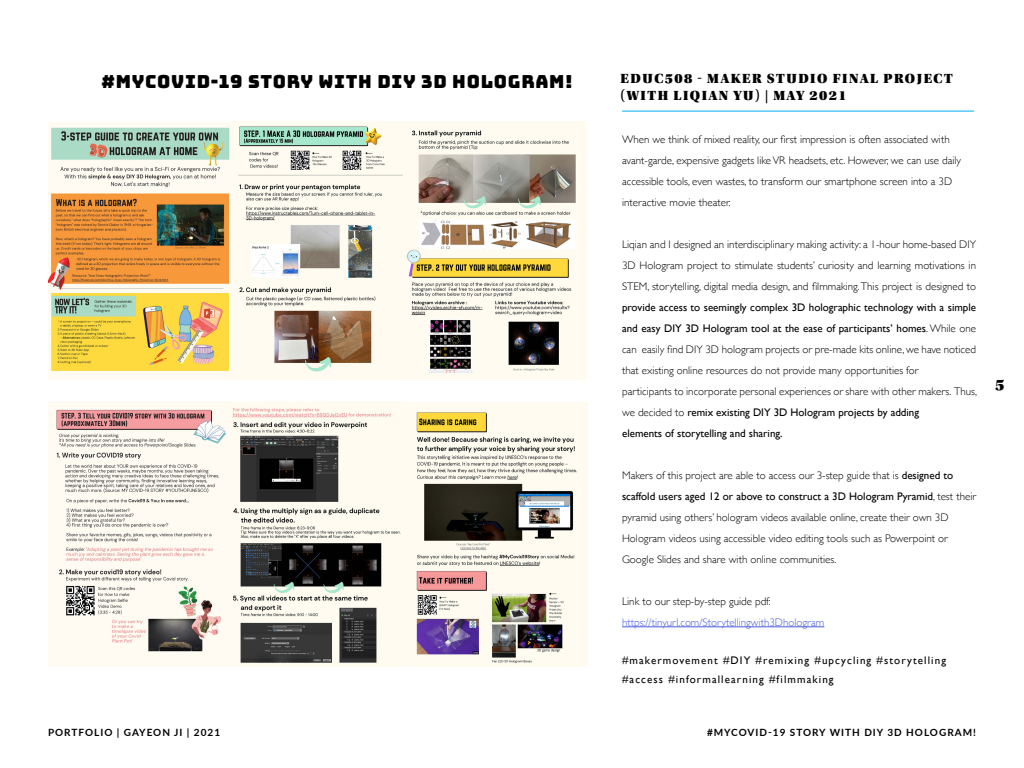
<style>
.page{position:relative;width:1024px;height:768px;background:#fff}
.page>*{position:absolute;margin:0;border:0;box-sizing:border-box;transform-origin:0 0}
.t1{font:18px "Bungee";letter-spacing:.04em;color:#000}
.t2{font:16px "Utopia Std Black Headline";color:#000}
.t3{font:14px/17px "Utopia Std Black Headline";letter-spacing:.11em;color:#000}
.t4{font:300 11px/21px "Gill Sans";color:#000}
.t5{font:11px/19px "Gill Sans";letter-spacing:.1em;color:#000}
.t6{font:300 11px "Gill Sans";color:#485cdb}
.t7{font:700 10px "Lato";letter-spacing:.1em;color:#000}
.s1{font-weight:400}
</style>
<div class="page">
<hr style="left:622px;top:111px;width:352px;height:1px;background:#00acf3">
<img style="left:48px;top:123px;width:183px;height:256px">
<img style="left:232px;top:121px;width:171px;height:258px">
<img style="left:403px;top:121px;width:183px;height:258px">
<img style="left:48px;top:401px;width:358px;height:266px">
<img style="left:406px;top:403px;width:181px;height:263px">
<hr style="left:622px;top:627px;width:202px;height:1px;background:#485cdb">
<h1 class="t1" style="left:102px;top:72px;width:473px">#MYCOVID-19 STORY WITH DIY 3D HOLOGRAM!</h1>
<p class="t3" style="left:621px;top:70px;width:334px">EDUC508 - MAKER STUDIO FINAL PROJECT (WITH LIQIAN YU) | MAY 2021</p>
<p class="t4" style="left:622px;top:128px;width:341px">When we think of mixed reality, our first impression is often associated with avant-garde, expensive gadgets like VR headsets, etc. However, we can use daily accessible tools, even wastes, to transform our smartphone screen into a 3D interactive movie theater.</p>
<p class="t4" style="left:622px;top:233px;width:356px;text-align:justify">Liqian and I designed an interdisciplinary making activity: a 1-hour home-based DIY 3D Hologram project to stimulate students’ curiosity and learning motivations in STEM, storytelling, digital media design, and filmmaking. This project is designed to</p>
<p class="t4" style="left:622px;top:296px;width:356px"><span class="s1">provide access to seemingly complex 3D holographic technology with a simple and easy DIY 3D Hologram tool at the ease of participants’ homes</span>. While one can easily find DIY 3D hologram projects or pre-made kits online, we have noticed that existing online resources do not provide many opportunities for<br>participants to incorporate personal experiences or share with other makers. Thus, we decided to <span class="s1">remix existing DIY 3D Hologram projects by adding<br>elements of storytelling and sharing.</span></p>
<p class="t4" style="left:622px;top:464px;width:356px">Makers of this project are able to access our 3-step guide that is <span class="s1">designed to scaffold users aged 12 or above to construct a 3D Hologram Pyramid</span>, test their pyramid using others’ hologram videos available online, create their own 3D Hologram videos using accessible video editing tools such as Powerpoint or Google Slides and share with online communities.</p>
<p class="t4" style="left:622px;top:590px;width:150px">Link to our step-by-step guide pdf:</p>
<p class="t6" style="left:622px;top:614px;width:204px">https://tinyurl.com/Storytellingwith3Dhologram</p>
<p class="t5" style="left:622px;top:651px;width:325px">#makermovement #DIY #remixing #upcycling #storytelling #access #informallearning #filmmaking</p>
<p class="t7" style="left:48px;top:725px;width:174px">PORTFOLIO | GAYEON JI | 2021</p>
<p class="t7" style="left:707px;top:725px;width:132px">#MYCOVID-19 STORY WITH</p>
<p class="t7" style="left:864px;top:725px;width:60px">DIY 3D HOLOGRAM</p>
<p class="t7" style="left:973px;top:725px;width:4px">!</p>
<h2 class="t2" style="left:995px;top:376px;width:11px">5</h2>
</div>
